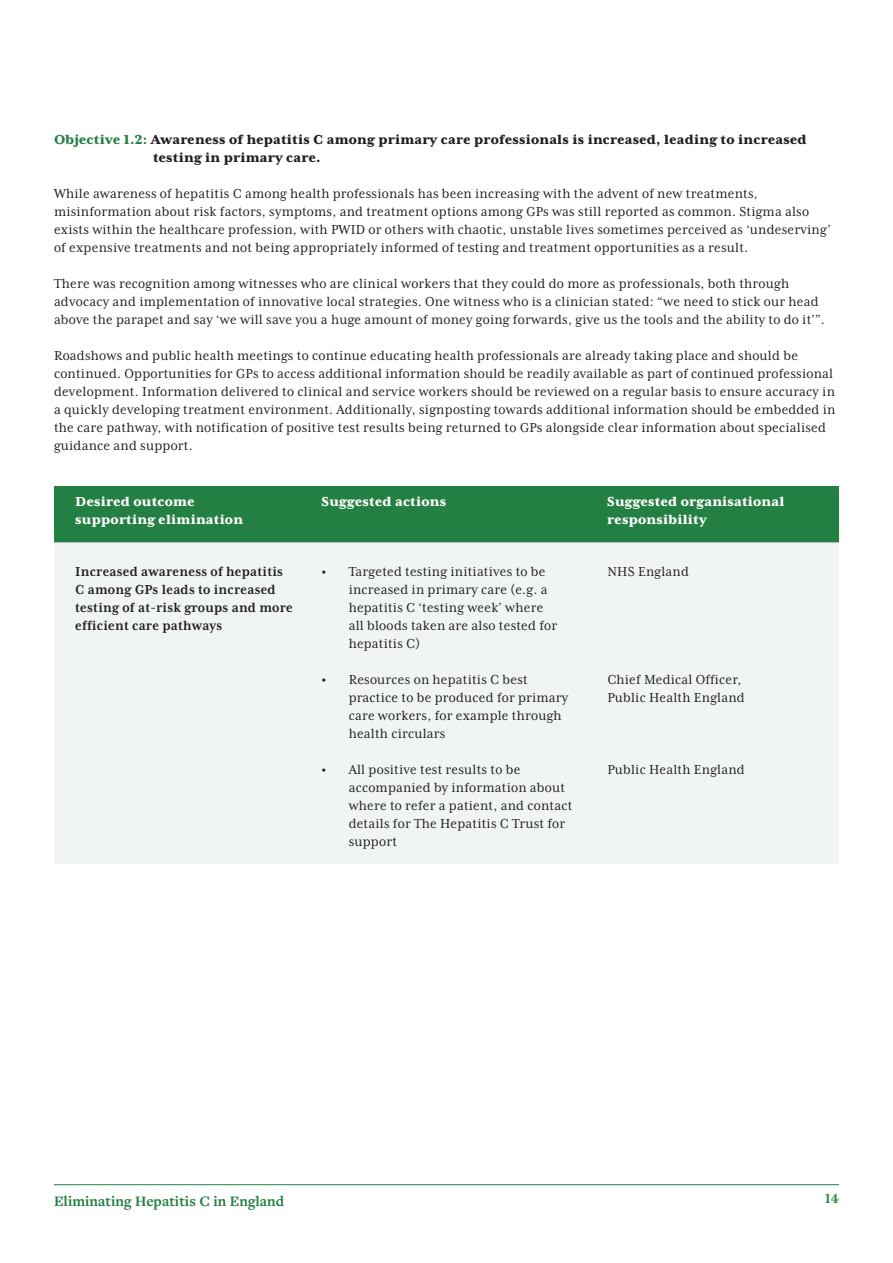
<style>
.page{position:relative;width:893px;height:1263px;background:#fff}
.page>*{position:absolute;margin:0;border:0;box-sizing:border-box;transform-origin:0 0}
.t1{font:15px/18px "Mrs Eaves XL Serif Nar OT";letter-spacing:.015em;color:#231f20}
.t2{font:800 15px/18px "Mrs Eaves XL Serif OT";letter-spacing:.015em;color:#231f20}
.t3{font:700 15px/18px "Mrs Eaves XL Serif Nar OT";letter-spacing:.015em;color:#231f20}
.t4{font:800 15px/18px "Mrs Eaves XL Serif OT";letter-spacing:.015em;color:#fff}
.t5{font:700 15px "Freight Text Pro";color:#247f42}
.t6{font:700 15px "Mrs Eaves XL Serif OT";color:#247f42}
.s1{color:#247f42}
.s2{font-family:"Myriad Pro"}
</style>
<div class="page">
<hr style="left:54px;top:1184px;width:785px;height:1px;background:#247f42">
<div style="left:54px;top:542px;width:785px;height:322px;background:#f0f5f1"></div>
<div style="left:54px;top:486px;width:785px;height:56px;background:#247f42"></div>
<p class="t2" style="left:153px;top:131px;width:655px;text-indent:-99px"><span class="s1">Objective 1.2:</span> Awareness of hepatitis C among primary care professionals is increased, leading to increased testing in primary care.</p>
<p class="t1" style="left:54px;top:185px;width:778px">While awareness of hepatitis C among health professionals has been increasing with the advent of new treatments, misinformation about risk factors, symptoms, and treatment options among GPs was still reported as common. Stigma also exists within the healthcare profession, with PWID or others with chaotic, unstable lives sometimes perceived as ‘undeserving’ of expensive treatments and not being appropriately informed of testing and treatment opportunities as a result.</p>
<p class="t1" style="left:54px;top:275px;width:772px">There was recognition among witnesses who are clinical workers that they could do more as professionals, both through advocacy and implementation of innovative local strategies. One witness who is a clinician stated: “we need to stick our head above the parapet and say ‘we will save you a huge amount of money going forwards, give us the tools and the ability to do it’”.</p>
<p class="t1" style="left:54px;top:347px;width:783px">Roadshows and public health meetings to continue educating health professionals are already taking place and should be continued. Opportunities for GPs to access additional information should be readily available as part of continued professional development. Information delivered to clinical and service workers should be reviewed on a regular basis to ensure accuracy in a quickly developing treatment environment. Additionally, signposting towards additional information should be embedded in the care pathway, with notification of positive test results being returned to GPs alongside clear information about specialised guidance and support.</p>
<p class="t4" style="left:75px;top:493px;width:169px">Desired outcome supporting elimination</p>
<p class="t4" style="left:322px;top:493px;width:126px">Suggested actions</p>
<p class="t4" style="left:607px;top:493px;width:179px">Suggested organisational responsibility</p>
<p class="t3" style="left:75px;top:563px;width:219px">Increased awareness of hepatitis<br>C among GPs leads to increased testing of at-risk groups and more efficient care pathways</p>
<p class="t1" style="left:607px;top:563px;width:83px">NHS England</p>
<p class="t1" style="left:349px;top:563px;width:210px;text-indent:-27px"><span class="s2">•</span> Targeted testing initiatives to be increased in primary care (e.g. a hepatitis C ‘testing week’ where all bloods taken are also tested for hepatitis C)</p>
<p class="t1" style="left:349px;top:671px;width:221px;text-indent:-27px"><span class="s2">•</span> Resources on hepatitis C best practice to be produced for primary care workers, for example through health circulars</p>
<p class="t1" style="left:349px;top:761px;width:225px;text-indent:-27px"><span class="s2">•</span> All positive test results to be accompanied by information about where to refer a patient, and contact details for The Hepatitis C Trust for support</p>
<p class="t1" style="left:607px;top:671px;width:139px">Chief Medical Officer,<br>Public Health England</p>
<p class="t1" style="left:607px;top:761px;width:139px">Public Health England</p>
<p class="t5" style="left:54px;top:1191px;width:232px">Eliminating Hepatitis C in England</p>
<p class="t6" style="left:825px;top:1191px;width:16px">14</p>
</div>
